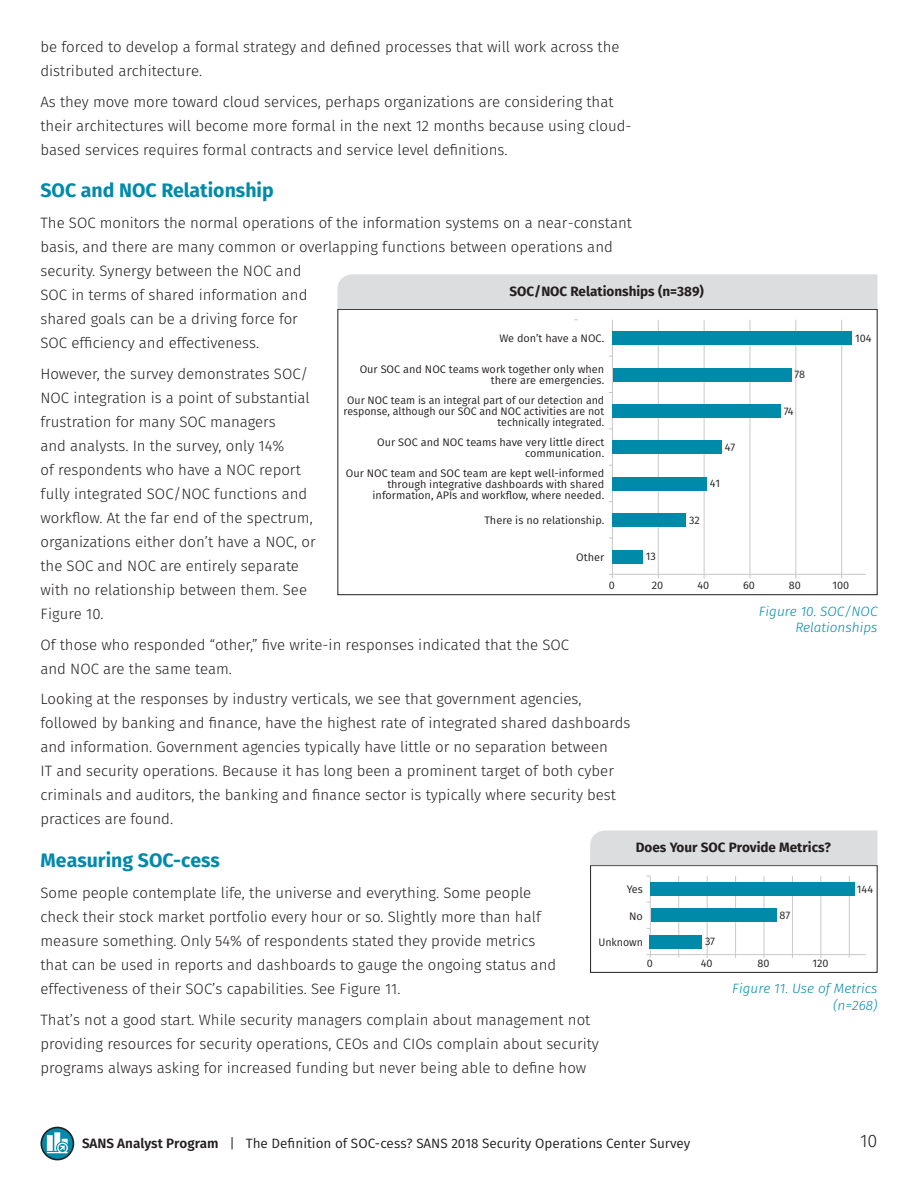
<style>
.page{position:relative;width:918px;height:1188px;background:#fff}
.page>*{position:absolute;margin:0;border:0;box-sizing:border-box;transform-origin:0 0}
.t1{font:700 19.5px "Fira Sans";color:#008aaa}
.t2{font:300 18px "Fira Sans";color:#231f20}
.t3{font:300 15px/24px "Fira Sans";color:#231f20}
.t4{font:13.5px "Fira Sans";color:#231f20}
.t5{font:italic 300 13.5px/16.5px "Fira Sans";color:#008aaa;text-align:right}
.t6{font:700 13.5px "Fira Sans";color:#231f20}
.t7{font:10.95px/11.2px "Fira Sans";color:#231f20;text-align:right}
.s1{font-weight:600}
</style>
<div class="page">
<svg style="left:41px;top:1127px;width:33px;height:33px"></svg>
<svg style="left:42px;top:1128px;width:31px;height:31px"></svg>
<svg style="left:47px;top:1132px;width:21px;height:21px"></svg>
<div style="left:338px;top:309px;width:540px;height:286px;border:1px solid #231f20"></div>
<hr style="left:612px;top:320px;width:1px;height:258px;background:#c7c8ca">
<hr style="left:658px;top:320px;width:1px;height:258px;background:#c7c8ca">
<hr style="left:704px;top:320px;width:1px;height:258px;background:#c7c8ca">
<hr style="left:750px;top:320px;width:1px;height:258px;background:#c7c8ca">
<hr style="left:795px;top:320px;width:1px;height:258px;background:#c7c8ca">
<hr style="left:841px;top:320px;width:1px;height:258px;background:#c7c8ca">
<hr style="left:612px;top:574px;width:254px;height:1px;background:#c7c8ca">
<div style="left:613px;top:332px;width:239px;height:13px;background:#008aaa"></div>
<div style="left:613px;top:368px;width:179px;height:13px;background:#008aaa"></div>
<div style="left:612px;top:404px;width:169px;height:14px;background:#008aaa"></div>
<div style="left:612px;top:441px;width:110px;height:13px;background:#008aaa"></div>
<div style="left:612px;top:477px;width:95px;height:13px;background:#008aaa"></div>
<div style="left:612px;top:513px;width:74px;height:14px;background:#008aaa"></div>
<div style="left:612px;top:550px;width:31px;height:13px;background:#008aaa"></div>
<div style="left:338px;top:274px;width:540px;height:35px;background:#dcddde"></div>
<div style="left:590px;top:865px;width:288px;height:108px;border:1px solid #231f20"></div>
<hr style="left:650px;top:876px;width:1px;height:82px;background:#c7c8ca">
<hr style="left:678px;top:876px;width:1px;height:82px;background:#c7c8ca">
<hr style="left:707px;top:876px;width:1px;height:82px;background:#c7c8ca">
<hr style="left:735px;top:876px;width:1px;height:82px;background:#c7c8ca">
<hr style="left:764px;top:876px;width:1px;height:82px;background:#c7c8ca">
<hr style="left:849px;top:876px;width:1px;height:82px;background:#c7c8ca">
<hr style="left:821px;top:876px;width:1px;height:82px;background:#c7c8ca">
<hr style="left:792px;top:876px;width:1px;height:82px;background:#c7c8ca">
<hr style="left:650px;top:954px;width:216px;height:1px;background:#c7c8ca">
<div style="left:651px;top:883px;width:204px;height:13px;background:#008aaa"></div>
<div style="left:651px;top:909px;width:126px;height:13px;background:#008aaa"></div>
<div style="left:650px;top:935px;width:52px;height:13px;background:#008aaa"></div>
<div style="left:590px;top:831px;width:288px;height:34px;background:#dcddde"></div>
<p class="t3" style="left:40px;top:35px;width:581px">be forced to develop a formal strategy and defined processes that will work across the distributed architecture.</p>
<p class="t3" style="left:40px;top:89px;width:593px">As they move more toward cloud services, perhaps organizations are considering that their architectures will become more formal in the next 12 months because using cloud&shy;based services requires formal contracts and service level definitions.</p>
<h1 class="t1" style="left:40px;top:177px;width:235px">SOC and NOC Relationship</h1>
<p class="t3" style="left:40px;top:211px;width:593px">The SOC monitors the normal operations of the information systems on a near-constant basis, and there are many common or overlapping functions between operations and security. Synergy between the NOC and<br>SOC in terms of shared information and<br>shared goals can be a driving force for<br>SOC efficiency and effectiveness.</p>
<p class="t3" style="left:40px;top:362px;width:277px">However, the survey demonstrates SOC/ NOC integration is a point of substantial frustration for many SOC managers<br>and analysts. In the survey, only 14%<br>of respondents who have a NOC report fully integrated SOC/NOC functions and workflow. At the far end of the spectrum, organizations either don’t have a NOC, or the SOC and NOC are entirely separate with no relationship between them. See Figure 10.</p>
<p class="t3" style="left:40px;top:632px;width:530px">Of those who responded “other,” five write-in responses indicated that the SOC and NOC are the same team.</p>
<p class="t3" style="left:40px;top:687px;width:592px">Looking at the responses by industry verticals, we see that government agencies, followed by banking and finance, have the highest rate of integrated shared dashboards and information. Government agencies typically have little or no separation between<br>IT and security operations. Because it has long been a prominent target of both cyber criminals and auditors, the banking and finance sector is typically where security best practices are found.</p>
<h1 class="t1" style="left:40px;top:847px;width:181px">Measuring SOC-cess</h1>
<p class="t3" style="left:40px;top:881px;width:517px">Some people contemplate life, the universe and everything. Some people check their stock market portfolio every hour or so. Slightly more than half measure something. Only 54% of respondents stated they provide metrics that can be used in reports and dashboards to gauge the ongoing status and effectiveness of their SOC’s capabilities. See Figure 11.</p>
<p class="t3" style="left:40px;top:1007px;width:560px">That’s not a good start. While security managers complain about management not providing resources for security operations, CEOs and CIOs complain about security programs always asking for increased funding but never being able to define how</p>
<p class="t6" style="left:510px;top:282px;width:196px">SOC/NOC Relationships (n=389)</p>
<p class="t7" style="left:499px;top:333px;width:106px">We don’t have a NOC.</p>
<p class="t7" style="left:360px;top:364px;width:246px">Our SOC and NOC teams work together only when there are emergencies.</p>
<p class="t7" style="left:344px;top:394px;width:262px">Our NOC team is an integral part of our detection and response, although our SOC and NOC activities are not technically integrated.</p>
<p class="t7" style="left:377px;top:436px;width:228px">Our SOC and NOC teams have very little direct communication.</p>
<p class="t7" style="left:346px;top:467px;width:260px">Our NOC team and SOC team are kept well-informed through integrative dashboards with shared information, APIs and workflow, where needed.</p>
<p class="t7" style="left:484px;top:515px;width:121px">There is no relationship.</p>
<p class="t7" style="left:576px;top:551px;width:30px">Other</p>
<p class="t7" style="left:855px;top:332px;width:18px">104</p>
<p class="t7" style="left:795px;top:369px;width:12px">78</p>
<p class="t7" style="left:784px;top:405px;width:11px">74</p>
<p class="t7" style="left:725px;top:441px;width:12px">47</p>
<p class="t7" style="left:710px;top:478px;width:12px">41</p>
<p class="t7" style="left:689px;top:514px;width:12px">32</p>
<p class="t7" style="left:646px;top:551px;width:12px">13</p>
<p class="t7" style="left:609px;top:580px;width:8px">0</p>
<p class="t7" style="left:652px;top:580px;width:13px">20</p>
<p class="t7" style="left:697px;top:580px;width:13px">40</p>
<p class="t7" style="left:743px;top:580px;width:13px">60</p>
<p class="t7" style="left:789px;top:580px;width:14px">80</p>
<p class="t7" style="left:833px;top:580px;width:18px">100</p>
<p class="t5" style="left:759px;top:603px;width:120px">Figure 10. SOC/NOC<br>Relationships</p>
<p class="t6" style="left:636px;top:838px;width:197px">Does Your SOC Provide Metrics?</p>
<p class="t7" style="left:857px;top:883px;width:18px">144</p>
<p class="t7" style="left:627px;top:884px;width:18px">Yes</p>
<p class="t7" style="left:629px;top:910px;width:15px">No</p>
<p class="t7" style="left:598px;top:936px;width:46px">Unknown</p>
<p class="t7" style="left:780px;top:910px;width:12px">87</p>
<p class="t7" style="left:705px;top:936px;width:12px">37</p>
<p class="t7" style="left:647px;top:957px;width:8px">0</p>
<p class="t7" style="left:701px;top:957px;width:13px">40</p>
<p class="t7" style="left:758px;top:957px;width:14px">80</p>
<p class="t7" style="left:812px;top:957px;width:18px">120</p>
<p class="t5" style="left:732px;top:980px;width:147px">Figure 11. Use of Metrics (n=268)</p>
<p class="t4" style="left:82px;top:1133px;width:610px"><span class="s1">SANS Analyst Program</span> | The Definition of SOC-cess? SANS 2018 Security Operations Center Survey</p>
<p class="t2" style="left:860px;top:1128px;width:19px">10</p>
</div>
